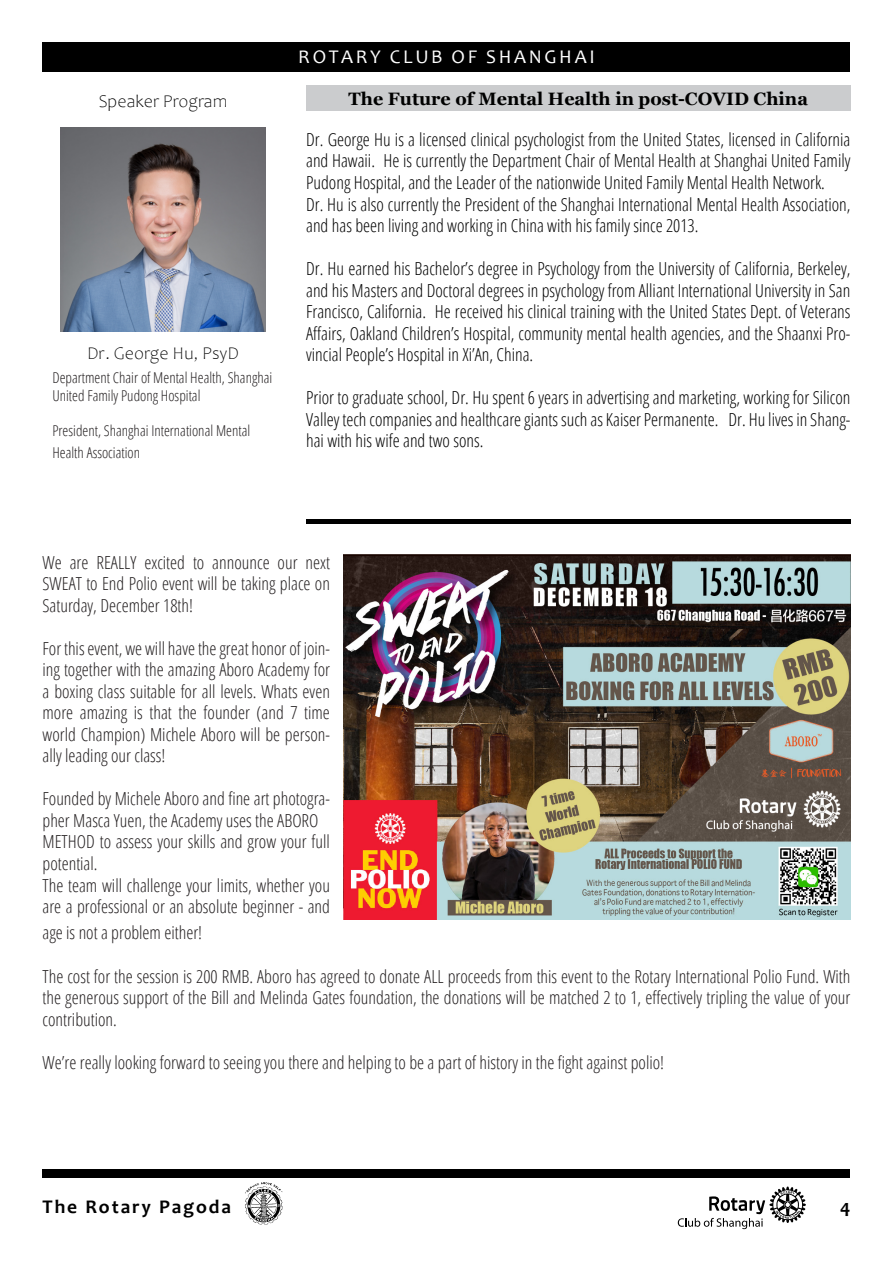
<style>
.page{position:relative;width:893px;height:1263px;background:#fff}
.page>*{position:absolute;margin:0;border:0;box-sizing:border-box;transform-origin:0 0}
.t1{font:19.5px "Candara";letter-spacing:.14em;color:#fff}
.t2{font:700 19.5px "Candara";letter-spacing:.1em;color:#000}
.t3{font:300 18px/21.5px "Open Sans Condensed";color:#000;text-align:justify}
.t4{font:300 18px/21.5px "Open Sans Condensed";color:#231f20;text-align:justify}
.Georgia_black_12{font:700 18px "Georgia";color:#000}
.candara_black_12{font:300 18px "Candara";color:#000}
.t5{font:300 15px/18px "Open Sans Condensed";color:#231f20}
</style>
<div class="page">
<div style="left:43px;top:43px;width:807px;height:29px;background:#000"></div>
<div style="left:43px;top:1169px;width:807px;height:9px;background:#000"></div>
<svg style="left:245px;top:1182px;width:38px;height:43px"></svg>
<svg style="left:678px;top:1186px;width:128px;height:43px"></svg>
<div style="left:306px;top:85px;width:544px;height:26px;background:#cbccce"></div>
<hr style="left:306px;top:519px;width:544px;height:4px;background:#000">
<img style="left:61px;top:128px;width:204px;height:204px">
<img style="left:344px;top:555px;width:507px;height:364px">
<p class="candara_black_12" style="left:99px;top:91px;width:130px">Speaker Program</p>
<p class="candara_black_12" style="left:87px;top:343px;width:153px">Dr. George Hu, PsyD</p>
<p class="t5" style="left:52px;top:368px;width:221px">Department Chair of Mental Health, Shanghai<br>United Family Pudong Hospital</p>
<p class="t5" style="left:52px;top:420px;width:199px;line-height:21.5px">President, Shanghai International Mental<br>Health Association</p>
<p class="t1" style="left:298px;top:44px;width:298px">ROTARY CLUB OF SHANGHAI</p>
<p class="Georgia_black_12" style="left:349px;top:85px;width:461px">The Future of Mental Health in post-COVID China</p>
<p class="t3" style="left:306px;top:128px;width:546px">Dr. George Hu is a licensed clinical psychologist from the United States, licensed in California and Hawaii. He is currently the Department Chair of Mental Health at Shanghai United Family Pudong Hospital, and the Leader of the nationwide United Family Mental Health Network.</p>
<p class="t3" style="left:306px;top:193px;width:546px">Dr. Hu is also currently the President of the Shanghai International Mental Health Association, and has been living and working in China with his family since 2013.</p>
<p class="t3" style="left:306px;top:257px;width:546px">Dr. Hu earned his Bachelor’s degree in Psychology from the University of California, Berkeley, and his Masters and Doctoral degrees in psychology from Alliant International University in San Francisco, California. He received his clinical training with the United States Dept. of Veterans Affairs, Oakland Children’s Hospital, community mental health agencies, and the Shaanxi Pro&shy;vincial People’s Hospital in Xi’An, China.</p>
<p class="t3" style="left:306px;top:386px;width:546px">Prior to graduate school, Dr. Hu spent 6 years in advertising and marketing, working for Silicon Valley tech companies and healthcare giants such as Kaiser Permanente. Dr. Hu lives in Shang&shy;hai with his wife and two sons.</p>
<p class="t4" style="left:43px;top:551px;width:289px">We are REALLY excited to announce our next SWEAT to End Polio event will be taking place on Saturday, December 18th!</p>
<p class="t4" style="left:43px;top:637px;width:289px">For this event, we will have the great honor of join&shy;ing together with the amazing Aboro Academy for a boxing class suitable for all levels. Whats even more amazing is that the founder (and 7 time world Champion) Michele Aboro will be person&shy;ally leading our class!</p>
<p class="t4" style="left:43px;top:787px;width:289px">Founded by Michele Aboro and fine art photogra&shy;pher Masca Yuen, the Academy uses the ABORO</p>
<p class="t4" style="left:43px;top:831px;width:289px">METHOD to assess your skills and grow your full potential.</p>
<p class="t4" style="left:43px;top:874px;width:289px">The team will challenge your limits, whether you are a professional or an absolute beginner - and</p>
<p class="t4" style="left:43px;top:922px;width:161px">age is not a problem either!</p>
<p class="t4" style="left:43px;top:965px;width:809px">The cost for the session is 200 RMB. Aboro has agreed to donate ALL proceeds from this event to the Rotary International Polio Fund. With the generous support of the Bill and Melinda Gates foundation, the donations will be matched 2 to 1, effectively tripling the value of your contribution.</p>
<p class="t4" style="left:43px;top:1051px;width:623px">We’re really looking forward to seeing you there and helping to be a part of history in the fight against polio!</p>
<p class="t2" style="left:43px;top:1194px;width:190px">The Rotary Pagoda</p>
<p class="t2" style="left:840px;top:1194px;width:12px">4</p>
</div>
